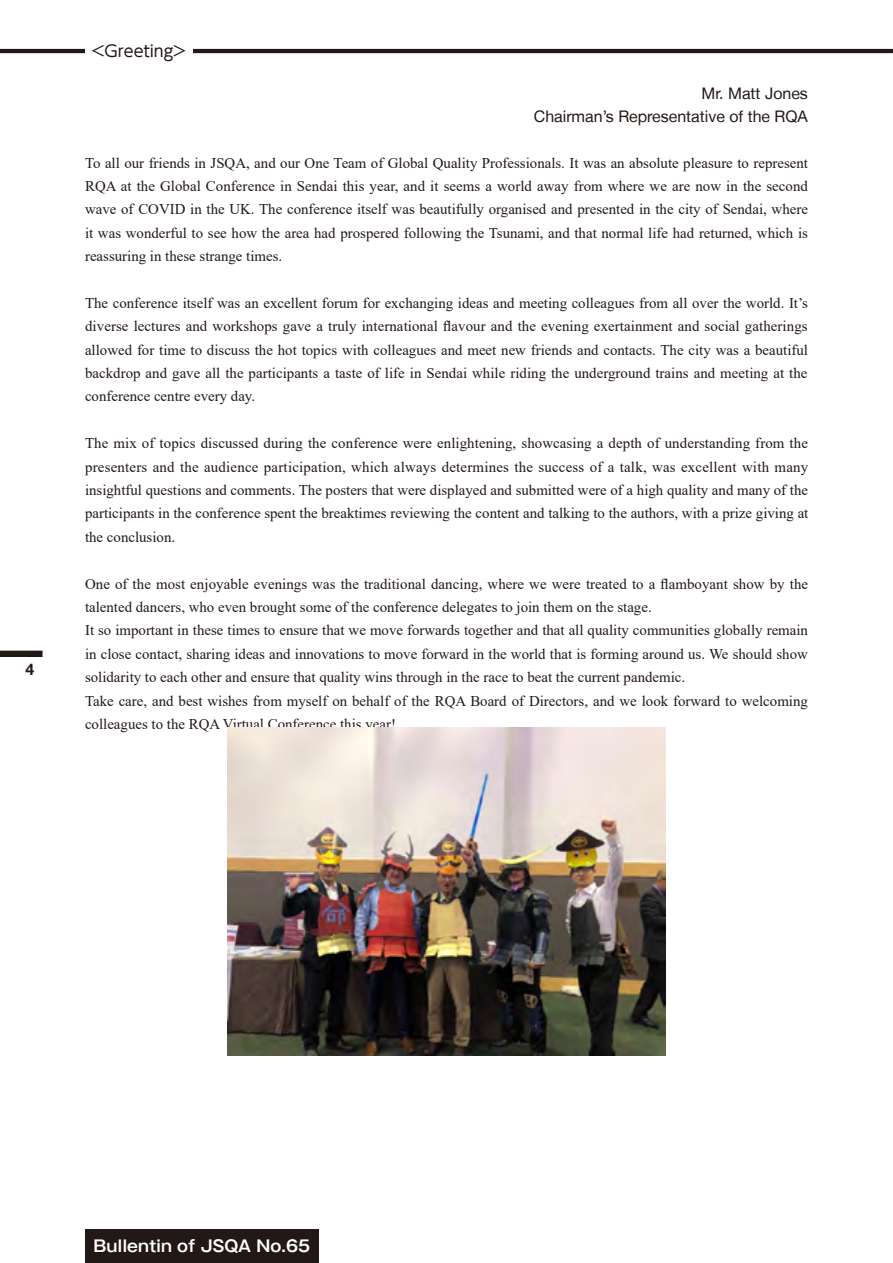
<style>
.page{position:relative;width:893px;height:1263px;background:#fff}
.page>*{position:absolute;margin:0;border:0;box-sizing:border-box;transform-origin:0 0}
.執筆者中ゴ{font:15.9px "Helvetica Neue LT";color:#221815}
.t1{font:700 15.9px "Gothic MB101 Pr 6 De";letter-spacing:-.005em;color:#fff}
.t2{font:15.9px "UD Shin Go Pr 6";color:#221815}
.t3{font:700 15.9px "Helvetica Neue LT";color:#221815}
.本文_字下げ_リュウミンPr6-R_14{font:14.85px/23.4px "Times New Roman";color:#221815;text-align:justify}
</style>
<div class="page">
<div style="left:85px;top:1229px;width:234px;height:34px;background:#221815"></div>
<hr style="left:0;top:49px;width:893px;height:4px;background:#221815">
<div style="left:0;top:651px;width:43px;height:6px;background:#221815"></div>
<div style="left:85px;top:43px;width:108px;height:16px;background:#fff"></div>
<img style="left:228px;top:727px;width:437px;height:328px">
<p class="t3" style="left:25px;top:659px;width:10px">4</p>
<p class="t2" style="left:91px;top:38px;width:96px">&lt;Greeting&gt;</p>
<p class="執筆者中ゴ" style="left:702px;top:84px;width:108px">Mr. Matt Jones</p>
<p class="執筆者中ゴ" style="left:534px;top:107px;width:276px">Chairman’s Representative of the RQA</p>
<p class="本文_字下げ_リュウミンPr6-R_14" style="left:85px;top:150px;width:724px">To all our friends in JSQA, and our One Team of Global Quality Professionals. It was an absolute pleasure to represent RQA at the Global Conference in Sendai this year, and it seems a world away from where we are now in the second wave of COVID in the UK. The conference itself was beautifully organised and presented in the city of Sendai, where it was wonderful to see how the area had prospered following the Tsunami, and that normal life had returned, which is reassuring in these strange times.</p>
<p class="本文_字下げ_リュウミンPr6-R_14" style="left:85px;top:291px;width:724px">The conference itself was an excellent forum for exchanging ideas and meeting colleagues from all over the world. It’s diverse lectures and workshops gave a truly international flavour and the evening exertainment and social gatherings allowed for time to discuss the hot topics with colleagues and meet new friends and contacts. The city was a beautiful backdrop and gave all the participants a taste of life in Sendai while riding the underground trains and meeting at the conference centre every day.</p>
<p class="本文_字下げ_リュウミンPr6-R_14" style="left:85px;top:431px;width:725px">The mix of topics discussed during the conference were enlightening, showcasing a depth of understanding from the presenters and the audience participation, which always determines the success of a talk, was excellent with many insightful questions and comments. The posters that were displayed and submitted were of a high quality and many of the participants in the conference spent the breaktimes reviewing the content and talking to the authors, with a prize giving at the conclusion.</p>
<p class="本文_字下げ_リュウミンPr6-R_14" style="left:85px;top:571px;width:725px">One of the most enjoyable evenings was the traditional dancing, where we were treated to a flamboyant show by the talented dancers, who even brought some of the conference delegates to join them on the stage.</p>
<p class="本文_字下げ_リュウミンPr6-R_14" style="left:85px;top:618px;width:724px">It so important in these times to ensure that we move forwards together and that all quality communities globally remain in close contact, sharing ideas and innovations to move forward in the world that is forming around us. We should show solidarity to each other and ensure that quality wins through in the race to beat the current pandemic.</p>
<p class="本文_字下げ_リュウミンPr6-R_14" style="left:85px;top:688px;width:724px">Take care, and best wishes from myself on behalf of the RQA Board of Directors, and we look forward to welcoming colleagues to the RQA Virtual Conference this year!</p>
<p class="t1" style="left:94px;top:1233px;width:218px">Bullentin of JSQA No.65</p>
</div>
